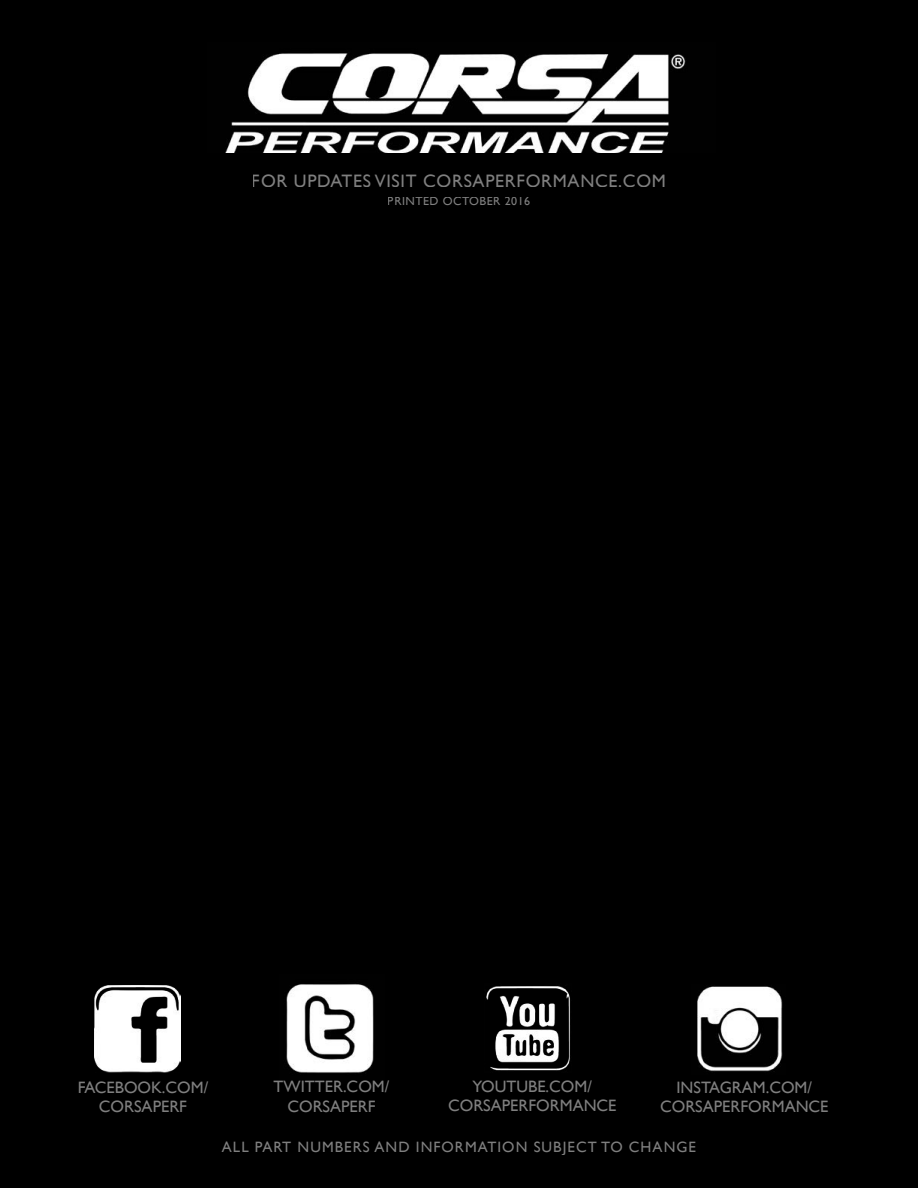
<style>
.page{position:relative;width:918px;height:1188px;background:#000}
.page>*{position:absolute;margin:0;border:0;box-sizing:border-box;transform-origin:0 0}
.t1{font:18px "Gill Sans";letter-spacing:.04em;color:#fff}
.t2{font:16.5px/19.8px "Gill Sans";color:#fff;text-align:center}
.t3{font:15px "Gill Sans";letter-spacing:.07em;color:#fff}
.t4{font:12px "Gill Sans";letter-spacing:.04em;color:#fff}
</style>
<div class="page">
<img style="left:286px;top:984px;width:88px;height:89px">
<img style="left:95px;top:985px;width:85px;height:88px">
<img style="left:486px;top:986px;width:84px;height:85px">
<img style="left:697px;top:986px;width:86px;height:86px">
<img style="left:225px;top:53px;width:461px;height:100px">
<p class="t1" style="left:252px;top:170px;width:197px">FOR UPDATES VISIT CORSAPER</p>
<p class="t1" style="left:517px;top:170px;width:151px">FORMANCE.COM</p>
<p class="t4" style="left:388px;top:194px;width:144px">PRINTED OCTOBER 2016</p>
<p class="t2" style="left:78px;top:1077px;width:132px">FACEBOOK.COM/<br>CORSAPERF</p>
<p class="t2" style="left:448px;top:1076px;width:170px">YOUTUBE.COM/<br>CORSAPERFORMANCE</p>
<p class="t2" style="left:676px;top:1077px;width:137px">INSTAGRAM.COM/</p>
<p class="t2" style="left:274px;top:1077px;width:117px">TWITTER.COM/<br>CORSAPERF</p>
<p class="t2" style="left:660px;top:1097px;width:12px">CORSA</p>
<p class="t2" style="left:714px;top:1097px;width:114px">PERFORMANCE</p>
<p class="t3" style="left:222px;top:1138px;width:476px">ALL PART NUMBERS AN D INFORMATION SUBJECT TO CHANGE</p>
</div>
